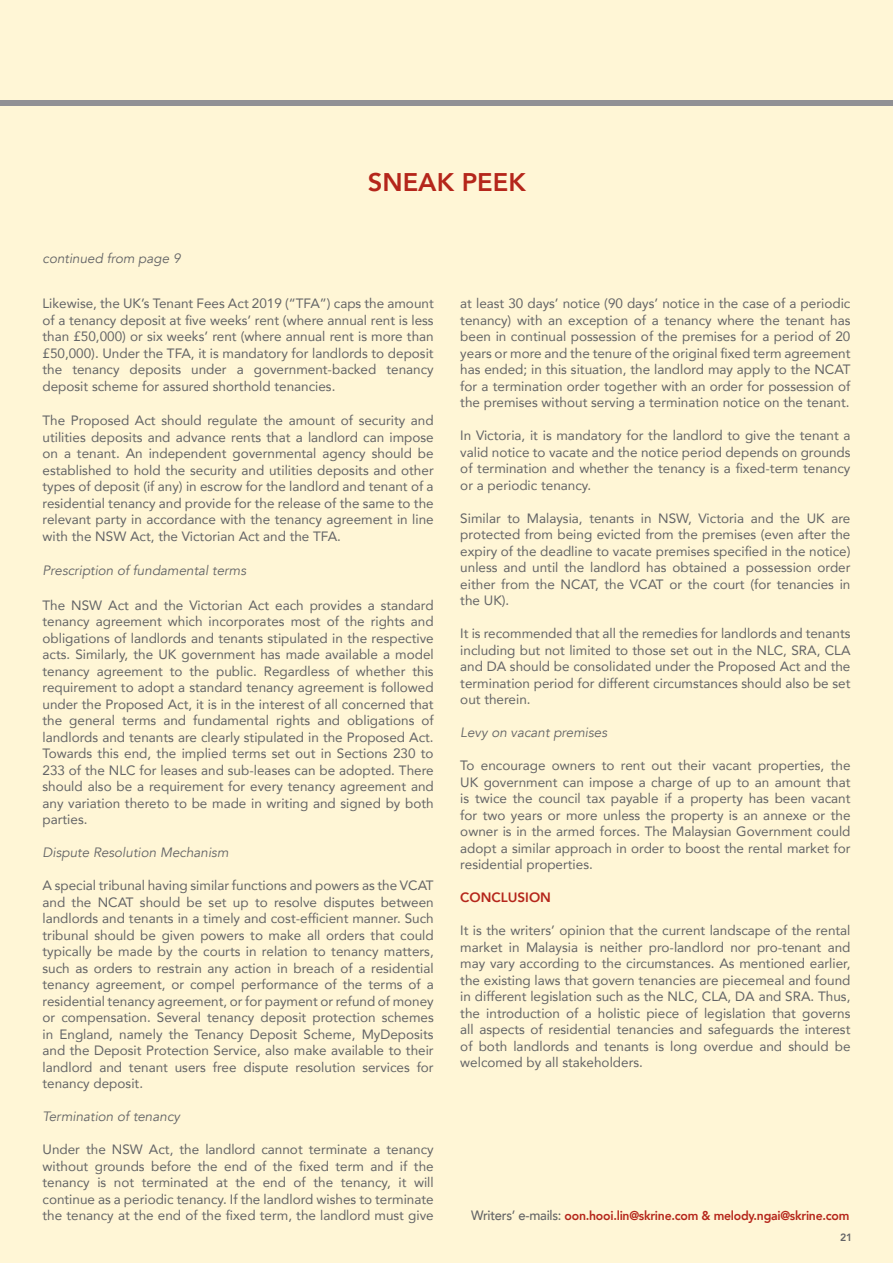
<style>
.page{position:relative;width:893px;height:1263px;background:#fff6d6}
.page>*{position:absolute;margin:0;border:0;box-sizing:border-box;transform-origin:0 0}
.t1{font:800 25.5px "Avenir";color:#b5261b}
.t2{font:13.5px/16.5px "Avenir";color:#636466;text-align:justify}
.t3{font:italic 13.5px "Avenir";color:#636466}
.t4{font:800 13.5px "Avenir";color:#b5261b}
.t5{font:800 12.75px "Avenir";letter-spacing:-.02em;color:#b5261b;scale:.96 1}
.t6{font:800 10.5px "Avenir";color:#636466}
.s1{font-weight:500;font-size:13.5px;color:#636466}
</style>
<div class="page">
<div style="left:0;top:101px;width:893px;height:5px;background:#919195"></div>
<p class="t3" style="left:43px;top:250px;width:140px">continued from page 9</p>
<h1 class="t1" style="left:368px;top:163px;width:160px">SNEAK PEEK</h1>
<p class="t2" style="left:43px;top:295px;width:393px">Likewise, the UK’s Tenant Fees Act 2019 (“TFA”) caps the amount of a tenancy deposit at five weeks’ rent (where annual rent is less than £50,000) or six weeks’ rent (where annual rent is more than £50,000). Under the TFA, it is mandatory for landlords to deposit the tenancy deposits under a government-backed tenancy deposit scheme for assured shorthold tenancies.</p>
<p class="t2" style="left:43px;top:412px;width:393px">The Proposed Act should regulate the amount of security and utilities deposits and advance rents that a landlord can impose on a tenant. An independent governmental agency should be established to hold the security and utilities deposits and other types of deposit (if any) in escrow for the landlord and tenant of a residential tenancy and provide for the release of the same to the relevant party in accordance with the tenancy agreement in line with the NSW Act, the Victorian Act and the TFA.</p>
<p class="t3" style="left:43px;top:563px;width:205px">Prescription of fundamental terms</p>
<p class="t2" style="left:43px;top:596px;width:393px">The NSW Act and the Victorian Act each provides a standard tenancy agreement which incorporates most of the rights and obligations of landlords and tenants stipulated in the respective acts. Similarly, the UK government has made available a model tenancy agreement to the public. Regardless of whether this requirement to adopt a standard tenancy agreement is followed under the Proposed Act, it is in the interest of all concerned that the general terms and fundamental rights and obligations of landlords and tenants are clearly stipulated in the Proposed Act.<br>Towards this end, the implied terms set out in Sections 230 to 233 of the NLC for leases and sub-leases can be adopted. There should also be a requirement for every tenancy agreement and any variation thereto to be made in writing and signed by both parties.</p>
<p class="t3" style="left:43px;top:845px;width:188px">Dispute Resolution Mechanism</p>
<p class="t2" style="left:43px;top:877px;width:393px">A special tribunal having similar functions and powers as the VCAT and the NCAT should be set up to resolve disputes between landlords and tenants in a timely and cost-efficient manner. Such tribunal should be given powers to make all orders that could typically be made by the courts in relation to tenancy matters, such as orders to restrain any action in breach of a residential tenancy agreement, or compel performance of the terms of a residential tenancy agreement, or for payment or refund of money or compensation. Several tenancy deposit protection schemes in England, namely the Tenancy Deposit Scheme, MyDeposits and the Deposit Protection Service, also make available to their landlord and tenant users free dispute resolution services for tenancy deposit.</p>
<p class="t3" style="left:43px;top:1109px;width:139px">Termination of tenancy</p>
<p class="t2" style="left:43px;top:1141px;width:393px">Under the NSW Act, the landlord cannot terminate a tenancy without grounds before the end of the fixed term and if the tenancy is not terminated at the end of the tenancy, it will continue as a periodic tenancy. If the landlord wishes to terminate the tenancy at the end of the fixed term, the landlord must give</p>
<p class="t2" style="left:460px;top:295px;width:392px">at least 30 days’ notice (90 days’ notice in the case of a periodic tenancy) with an exception of a tenancy where the tenant has been in continual possession of the premises for a period of 20 years or more and the tenure of the original fixed term agreement has ended; in this situation, the landlord may apply to the NCAT for a termination order together with an order for possession of the premises without serving a termination notice on the tenant.</p>
<p class="t2" style="left:460px;top:427px;width:392px">In Victoria, it is mandatory for the landlord to give the tenant a valid notice to vacate and the notice period depends on grounds of termination and whether the tenancy is a fixed-term tenancy or a periodic tenancy.</p>
<p class="t2" style="left:460px;top:509px;width:392px">Similar to Malaysia, tenants in NSW, Victoria and the UK are protected from being evicted from the premises (even after the expiry of the deadline to vacate premises specified in the notice) unless and until the landlord has obtained a possession order either from the NCAT, the VCAT or the court (for tenancies in the UK).</p>
<p class="t2" style="left:460px;top:625px;width:392px">It is recommended that all the remedies for landlords and tenants including but not limited to those set out in the NLC, SRA, CLA and DA should be consolidated under the Proposed Act and the termination period for different circumstances should also be set out therein.</p>
<p class="t3" style="left:460px;top:724px;width:148px">Levy on vacant premises</p>
<p class="t2" style="left:460px;top:757px;width:392px">To encourage owners to rent out their vacant properties, the UK government can impose a charge of up to an amount that is twice the council tax payable if a property has been vacant for two years or more unless the property is an annexe or the owner is in the armed forces. The Malaysian Government could adopt a similar approach in order to boost the rental market for residential properties.</p>
<p class="t4" style="left:460px;top:887px;width:92px">CONCLUSION</p>
<p class="t2" style="left:460px;top:922px;width:392px">It is the writers’ opinion that the current landscape of the rental market in Malaysia is neither pro-landlord nor pro-tenant and may vary according to the circumstances. As mentioned earlier, the existing laws that govern tenancies are piecemeal and found in different legislation such as the NLC, CLA, DA and SRA. Thus, the introduction of a holistic piece of legislation that governs all aspects of residential tenancies and safeguards the interest of both landlords and tenants is long overdue and should be welcomed by all stakeholders.</p>
<p class="t5" style="left:471px;top:1206px;width:396px"><span class="s1">Writers’ e-mails:</span> oon.hooi.lin@skrine.com &amp; melody.ngai@skrine.com</p>
<p class="t6" style="left:840px;top:1229px;width:14px">21</p>
</div>
